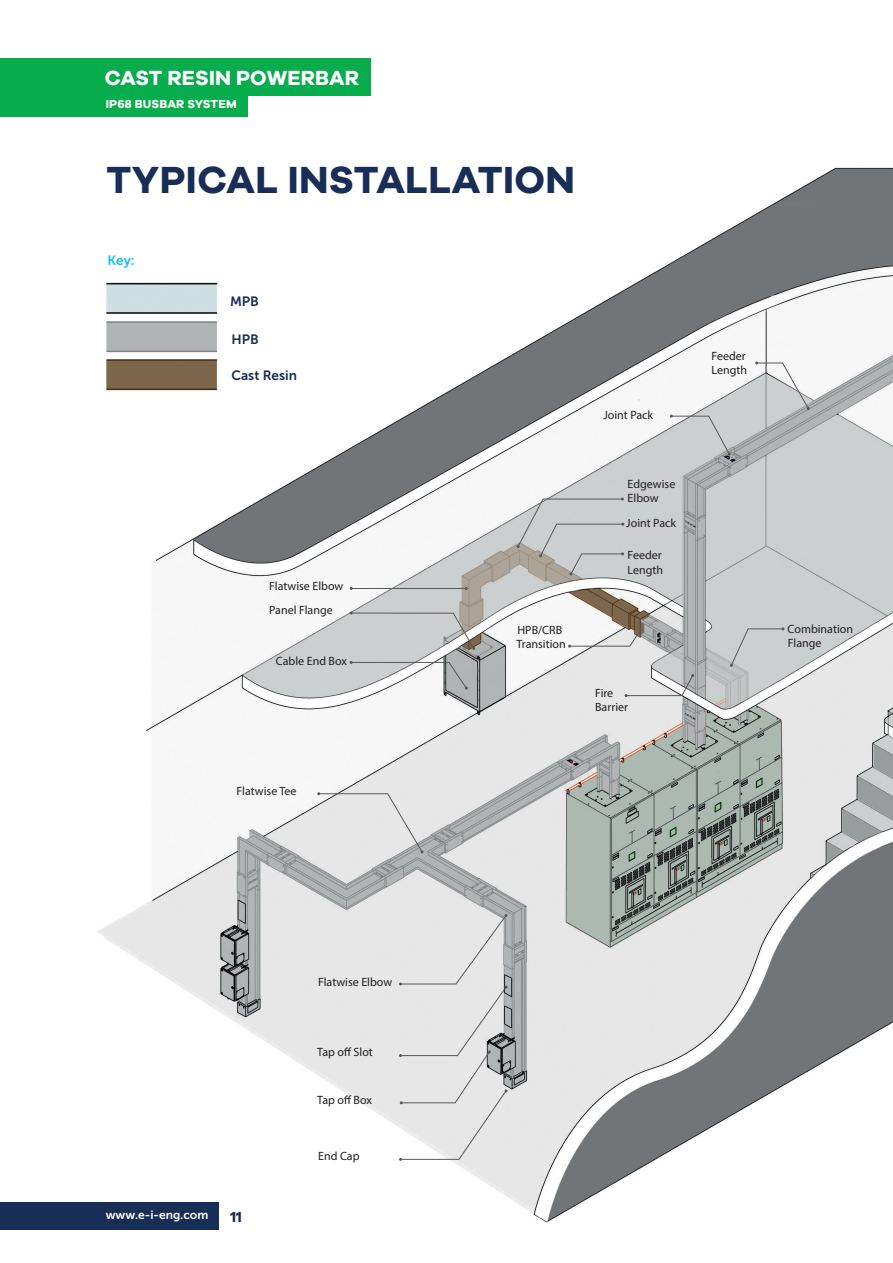
<style>
.page{position:relative;width:893px;height:1263px;background:#fff}
.page>*{position:absolute;margin:0;border:0;box-sizing:border-box;transform-origin:0 0}
.t1{font:700 39px "Galano Grotesque DEMO";letter-spacing:.01em;color:#182e57}
.t2{font:700 21.15px "Galano Grotesque DEMO";letter-spacing:.005em;color:#fff}
.t3{font:700 15px "Galano Grotesque DEMO";color:#182e57}
.BODYTEXT{font:13.5px "Museo Sans 700";color:#182e57}
.BODYTEXT-2{font:13.5px "Museo Sans 700";color:#15bdef}
.t4{font:12px "Myriad Pro";color:#231f20}
.t5{font:700 12px "Galano Grotesque DEMO";letter-spacing:.01em;color:#fff}
.t6{font:12px "Museo Sans 700";color:#fff}
</style>
<div class="page">
<img style="left:97px;top:167px;width:796px;height:1056px">
<svg style="left:399px;top:914px;width:109px;height:247px;background:#dedfdf"></svg>
<svg style="left:317px;top:792px;width:106px;height:61px;background:#e0e1e0"></svg>
<svg style="left:350px;top:611px;width:125px;height:39px;background:#c5c6c5"></svg>
<svg style="left:517px;top:497px;width:107px;height:78px;background:#c4c5c4"></svg>
<svg style="left:625px;top:674px;width:69px;height:23px"></svg>
<svg style="left:730px;top:627px;width:54px;height:40px;background:#c7c9ca"></svg>
<svg style="left:755px;top:361px;width:55px;height:49px"></svg>
<svg style="left:670px;top:415px;width:61px;height:40px;background:#c7caca"></svg>
<hr style="left:351px;top:588px;width:115px;height:1px;background:#57585a">
<svg style="left:350px;top:661px;width:118px;height:29px"></svg>
<svg style="left:568px;top:628px;width:74px;height:20px"></svg>
<img style="left:101px;top:274px;width:123px;height:126px">
<div style="left:0;top:96px;width:248px;height:21px;background:#07ad4c"></div>
<div style="left:0;top:58px;width:371px;height:38px;background:#07ad4c"></div>
<div style="left:0;top:1202px;width:219px;height:27px;background:#182e57"></div>
<h2 class="t2" style="left:105px;top:68px;width:256px">CAST RESIN POWERBAR</h2>
<p class="t5" style="left:106px;top:99px;width:132px">IP68 BUSBAR SYSTEM</p>
<h1 class="t1" style="left:106px;top:163px;width:470px">TYPICAL INSTALLATION</h1>
<p class="BODYTEXT-2" style="left:108px;top:253px;width:29px">Key:</p>
<p class="BODYTEXT" style="left:230px;top:294px;width:30px">MPB</p>
<p class="BODYTEXT" style="left:232px;top:331px;width:29px">HPB</p>
<p class="BODYTEXT" style="left:231px;top:368px;width:67px">Cast Resin</p>
<p class="t4" style="left:269px;top:579px;width:76px">Flatwise Elbow</p>
<p class="t4" style="left:269px;top:603px;width:65px">Panel Flange</p>
<p class="t4" style="left:276px;top:654px;width:73px">Cable End Box</p>
<p class="t4" style="left:517px;top:622px;width:46px">HPB/CRB</p>
<p class="t4" style="left:516px;top:636px;width:51px">Transition</p>
<p class="t4" style="left:603px;top:408px;width:51px">Joint Pack</p>
<p class="t4" style="left:628px;top:476px;width:49px">Edgewise</p>
<p class="t4" style="left:628px;top:491px;width:32px">Elbow</p>
<p class="t4" style="left:626px;top:515px;width:51px">Joint Pack</p>
<p class="t4" style="left:628px;top:548px;width:36px">Feeder</p>
<p class="t4" style="left:628px;top:562px;width:37px">Length</p>
<p class="t4" style="left:595px;top:685px;width:20px">Fire</p>
<p class="t4" style="left:595px;top:700px;width:34px">Barrier</p>
<p class="t4" style="left:237px;top:783px;width:61px">Flatwise Tee</p>
<p class="t4" style="left:711px;top:348px;width:36px">Feeder</p>
<p class="t4" style="left:711px;top:363px;width:37px">Length</p>
<p class="t4" style="left:788px;top:621px;width:67px">Combination</p>
<p class="t4" style="left:788px;top:636px;width:35px">Flange</p>
<p class="t6" style="left:106px;top:1208px;width:104px">www.e-i-eng.com</p>
<p class="t3" style="left:230px;top:1210px;width:13px">11</p>
<p class="t4" style="left:318px;top:974px;width:76px">Flatwise Elbow</p>
<p class="t4" style="left:317px;top:1044px;width:57px">Tap off Slot</p>
<p class="t4" style="left:317px;top:1092px;width:57px">Tap off Box</p>
<p class="t4" style="left:318px;top:1149px;width:43px">End Cap</p>
</div>
